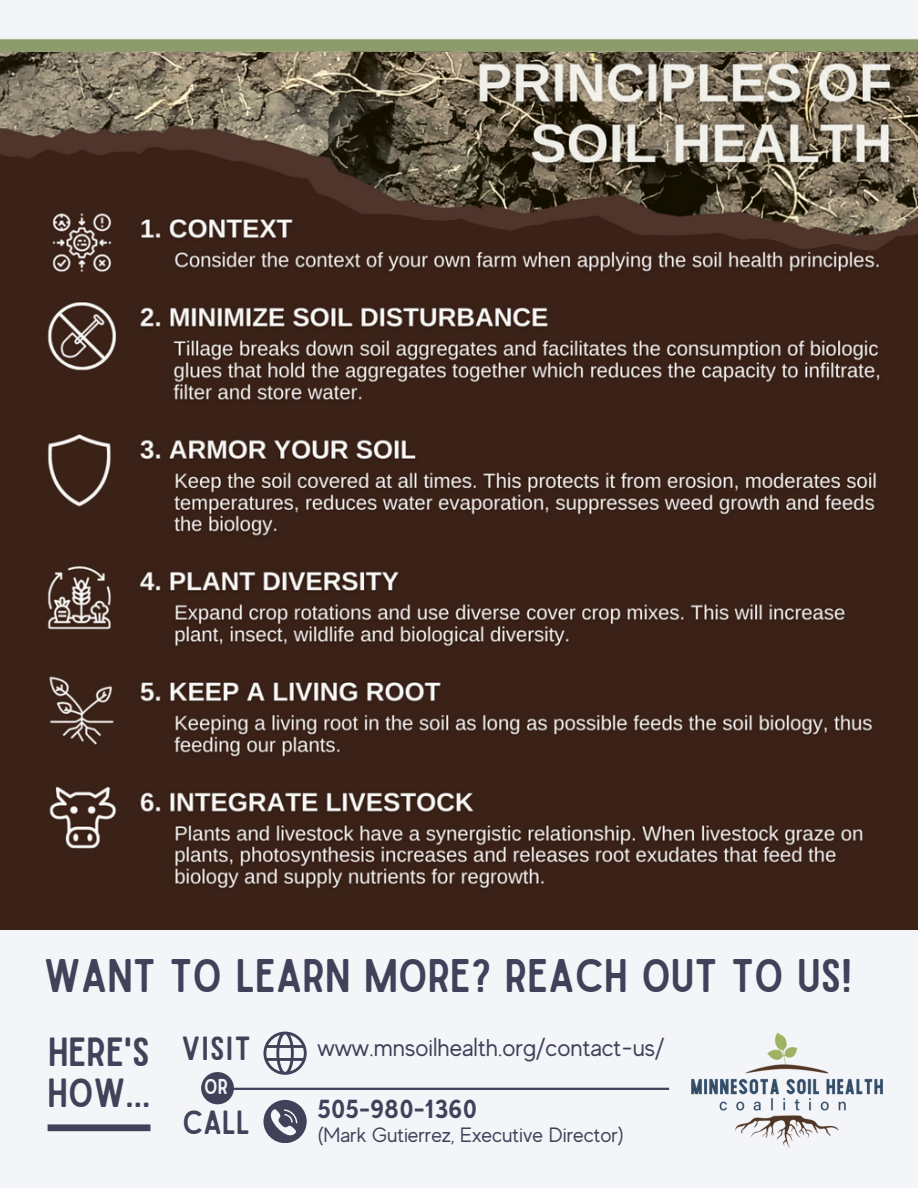
<style>
.page{position:relative;width:918px;height:1188px;background:#f4f5f8}
.page>*{position:absolute;margin:0;border:0;box-sizing:border-box;transform-origin:0 0}
.t1{font:45px "Sailors";color:#42415a}
.t2{font:38.85px/41px "Sailors";color:#42415a}
.t3{font:32.1px "Sailors";letter-spacing:.045em;color:#42415a}
.t4{font:700 26.1px "MADE Evolve Sans";color:#42415a}
.t5{font:24.3px "MADE Evolve Sans";color:#42415a}
.t6{font:20.7px "MADE Evolve Sans";color:#42415a}
.t7{font:20.55px "Sailors";color:#f4f5f8}
</style>
<div class="page">
<img style="left:0;top:513px;width:918px;height:416px">
<img style="left:0;top:52px;width:918px;height:152px">
<img style="left:0;top:204px;width:918px;height:309px">
<img style="left:0;top:38px;width:918px;height:14px">
<img style="left:691px;top:1032px;width:192px;height:117px">
<svg style="left:263px;top:1032px;width:43px;height:42px"></svg>
<svg style="left:263px;top:1100px;width:43px;height:43px"></svg>
<div style="left:201px;top:1072px;width:33px;height:32px;background:#42415a;border-radius:50%"></div>
<hr style="left:230px;top:1088px;width:439px;height:2px;background:#42415a">
<div style="left:48px;top:1124px;width:103px;height:7px;background:#42415a"></div>
<h1 class="t1" style="left:44px;top:959px;width:810px">WANT TO LEARN MORE? REACH OUT TO US!</h1>
<h3 class="t3" style="left:181px;top:1036px;width:71px">VISIT</h3>
<p class="t7" style="left:204px;top:1079px;width:25px">OR</p>
<h3 class="t3" style="left:182px;top:1110px;width:69px">CALL</h3>
<h2 class="t2" style="left:48px;top:1033px;width:104px">HERE'S<br>HOW...</h2>
<p class="t5" style="left:317px;top:1035px;width:349px">www.mnsoilhealth.org/contact-us/</p>
<p class="t4" style="left:317px;top:1093px;width:161px">505-980-1360</p>
<p class="t6" style="left:317px;top:1123px;width:308px">(Mark Gutierrez, Executive Director)</p>
</div>
